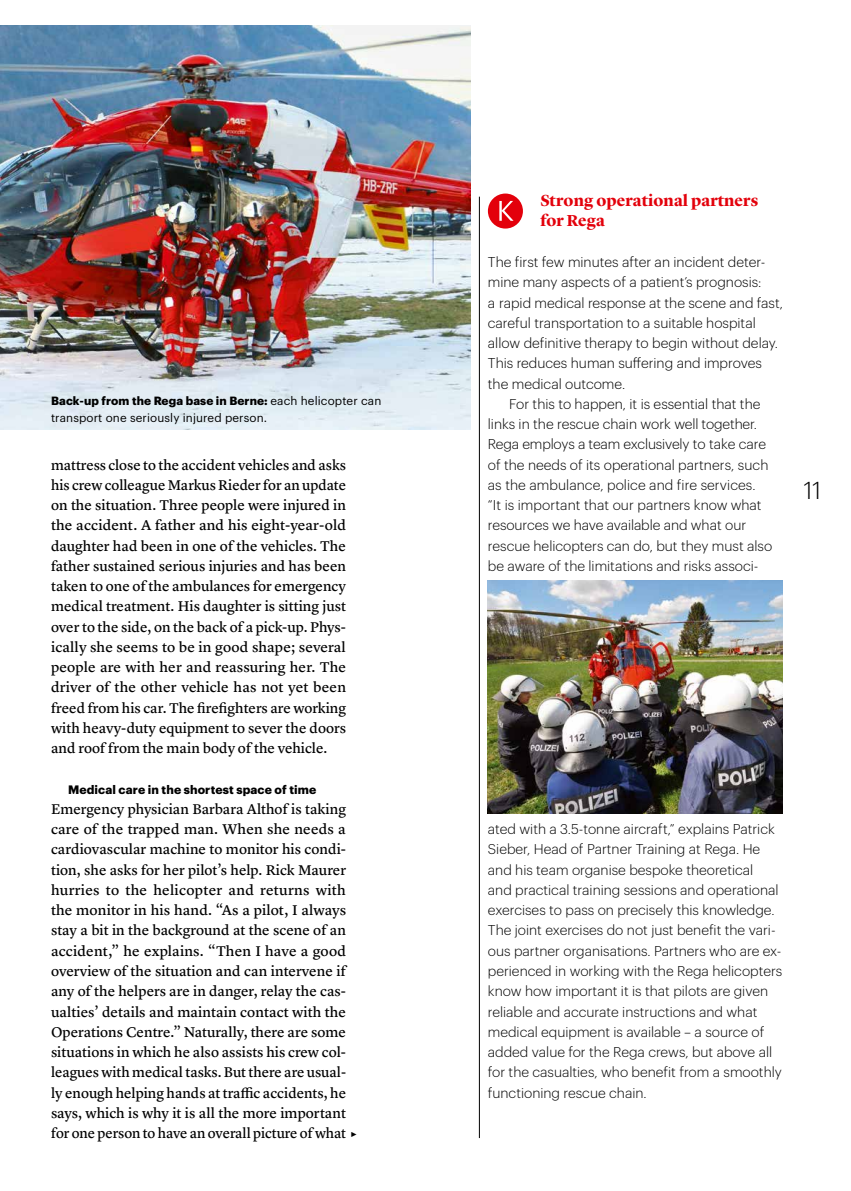
<style>
.page{position:relative;width:851px;height:1191px;background:#fff}
.page>*{position:absolute;margin:0;border:0;box-sizing:border-box;transform-origin:0 0}
.t1{font:300 24px "Graphik";color:#000}
.t2{font:700 16.5px/20.2px "Lyon Display";letter-spacing:.005em;color:#e3000b}
.t3{font:14.7px/20.2px "Lyon Text Regular No.2";color:#000;text-align:justify}
.t4{font:300 13.8px/20.2px "Graphik";color:#000}
.t5{font:700 12px "Graphik";letter-spacing:.01em;color:#000}
.t6{font:11.7px/16.2px "Graphik";letter-spacing:.01em;color:#000}
.s1{font-weight:700}
</style>
<div class="page">
<hr style="left:479px;top:197px;width:1px;height:941px;background:#000">
<div style="left:488px;top:193px;width:35px;height:35px;background:#e3000b;border-radius:50%"></div>
<svg style="left:499px;top:201px;width:14px;height:20px"></svg>
<img style="left:0;top:26px;width:471px;height:403px">
<img style="left:488px;top:580px;width:294px;height:234px">
<p class="t6" style="left:51px;top:392px;width:332px"><span class="s1">Back-up from the Rega base in Berne:</span> each helicopter can transport one seriously injured person.</p>
<p class="t3" style="left:51px;top:453px;width:296px">mattress close to the accident vehicles and asks his crew colleague Markus Rieder for an update on the situation. Three people were injured in the accident. A father and his eight-year-old daughter had been in one of the vehicles. The father sustained serious injuries and has been taken to one of the ambulances for emergency medical treatment. His daughter is sitting just over to the side, on the back of a pick-up. Phys&shy;ically she seems to be in good shape; several people are with her and reassuring her. The driver of the other vehicle has not yet been freed from his car. The firefighters are working with heavy-duty equipment to sever the doors and roof from the main body of the vehicle.</p>
<h3 class="t5" style="left:68px;top:780px;width:250px">Medical care in the shortest space of time</h3>
<p class="t3" style="left:51px;top:797px;width:296px">Emergency physician Barbara Althof is taking care of the trapped man. When she needs a cardiovascular machine to monitor his condi&shy;tion, she asks for her pilot’s help. Rick Maurer hurries to the helicopter and returns with the monitor in his hand. “As a pilot, I always stay a bit in the background at the scene of an accident,” he explains. “Then I have a good overview of the situation and can intervene if any of the helpers are in danger, relay the cas&shy;ualties’ details and maintain contact with the Operations Centre.” Naturally, there are some situations in which he also assists his crew col&shy;leagues with medical tasks. But there are usual&shy;ly enough helping hands at traffic accidents, he says, which is why it is all the more important for one person to have an overall picture of what</p>
<h3 class="t2" style="left:540px;top:189px;width:219px">Strong operational partners for Rega</h3>
<p class="t4" style="left:488px;top:251px;width:296px">The first few minutes after an incident deter&shy;mine many aspects of a patient’s prognosis:<br>a rapid medical response at the scene and fast, careful transportation to a suitable hospital allow definitive therapy to begin without delay.<br>This reduces human suffering and improves the medical outcome.</p>
<p class="t4" style="left:488px;top:392px;width:286px;text-indent:21px">For this to happen, it is essential that the links in the rescue chain work well together.<br>Rega employs a team exclusively to take care of the needs of its operational partners, such as the ambulance, police and fire services. “It is important that our partners know what resources we have available and what our rescue helicopters can do, but they must also be aware of the limitations and risks associ-</p>
<h1 class="t1" style="left:803px;top:473px;width:19px">11</h1>
<p class="t4" style="left:488px;top:818px;width:296px">ated with a 3.5-tonne aircraft,” explains Patrick Sieber, Head of Partner Training at Rega. He and his team organise bespoke theoretical<br>and practical training sessions and operational exercises to pass on precisely this knowledge.<br>The joint exercises do not just benefit the vari&shy;ous partner organisations. Partners who are ex&shy;perienced in working with the Rega helicopters know how important it is that pilots are given reliable and accurate instructions and what medical equipment is available – a source of added value for the Rega crews, but above all for the casualties, who benefit from a smoothly functioning rescue chain.</p>
</div>
